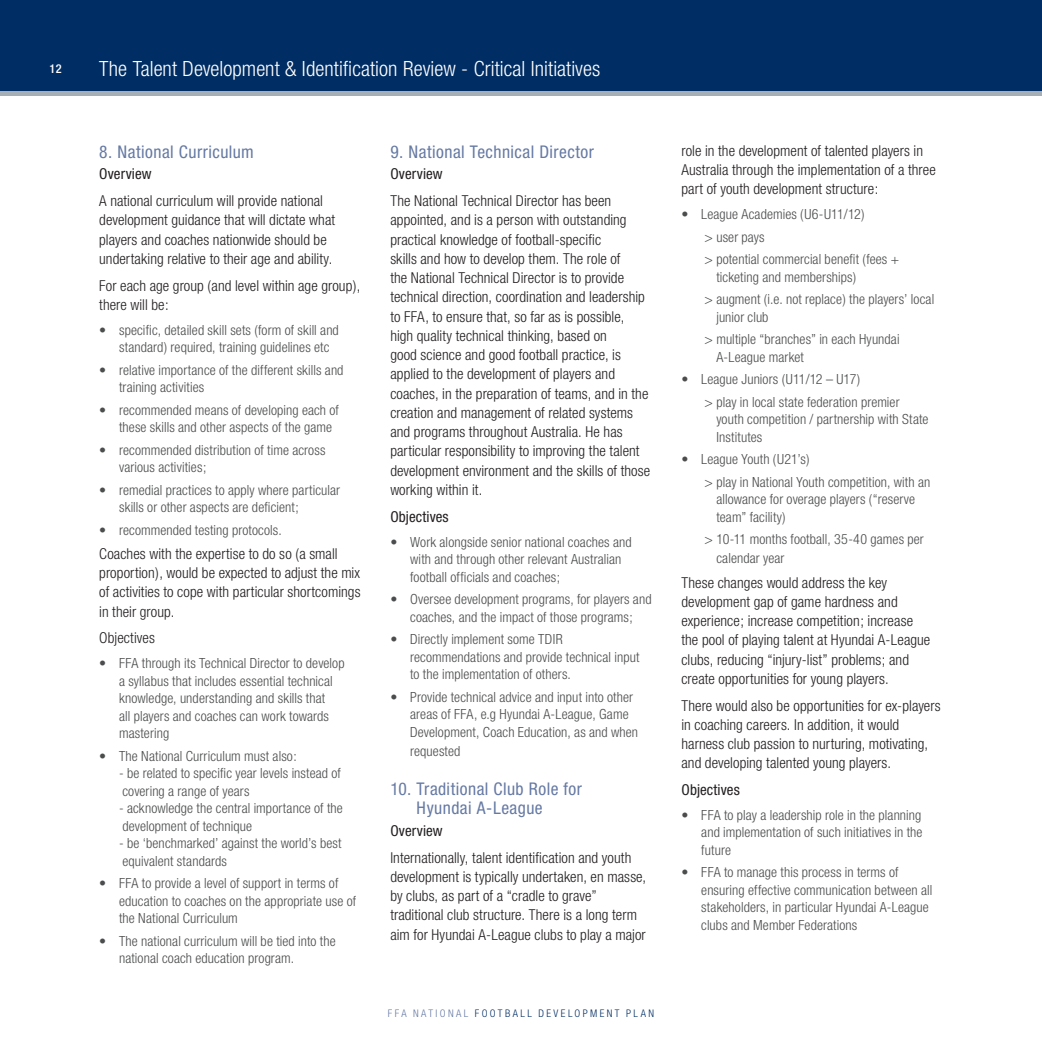
<style>
.page{position:relative;width:1042px;height:1042px;background:#fff}
.page>*{position:absolute;margin:0;border:0;box-sizing:border-box;transform-origin:0 0}
.t1{font:300 condensed 21px "Helvetica Neue";color:#fff}
.t2{font:condensed 17.5px/19.2px "Helvetica Neue";letter-spacing:.025em;color:#667aa4}
.t3{font:300 condensed 15.05px/19.2px "Helvetica Neue";letter-spacing:.005em;color:#231f20}
.t4{font:condensed 15.05px "Helvetica Neue";letter-spacing:.01em;color:#231f20}
.t5{font:300 condensed 14px/17.5px "Helvetica Neue";letter-spacing:.01em;color:#4b4c4d}
.t6{font:500 condensed 12.25px "Helvetica Neue";color:#fff}
.t7{font:300 condensed 10.5px "Helvetica Neue";letter-spacing:.23em;color:#002e64}
.s1{color:#667aa4}
</style>
<div class="page">
<div style="left:0;top:0;width:1042px;height:94px;background:#002e64"></div>
<hr style="left:0;top:92px;width:1042px;height:4px;background:#a6afb5">
<p class="t6" style="left:50px;top:61px;width:13px">12</p>
<h1 class="t1" style="left:99px;top:57px;width:502px">The Talent Development &amp; Identification Review - Critical Initiatives</h1>
<p class="t2" style="left:99px;top:142px;width:156px">8. National Curriculum</p>
<p class="t4" style="left:99px;top:165px;width:54px">Overview</p>
<p class="t3" style="left:99px;top:191px;width:237px">A national curriculum will provide national development guidance that will dictate what players and coaches nationwide should be undertaking relative to their age and ability.</p>
<p class="t3" style="left:99px;top:275px;width:263px">For each age group (and level within age group), there will be:</p>
<p class="t5" style="left:119px;top:321px;width:221px;text-indent:-20px">• specific, detailed skill sets (form of skill and standard) required, training guidelines etc</p>
<p class="t5" style="left:119px;top:361px;width:226px;text-indent:-20px">• relative importance of the different skills and training activities</p>
<p class="t5" style="left:119px;top:401px;width:221px;text-indent:-20px">• recommended means of developing each of these skills and other aspects of the game</p>
<p class="t5" style="left:119px;top:441px;width:208px;text-indent:-20px">• recommended distribution of time across various activities;</p>
<p class="t5" style="left:119px;top:481px;width:222px;text-indent:-20px">• remedial practices to apply where particular skills or other aspects are deficient;</p>
<p class="t5" style="left:99px;top:521px;width:184px">• recommended testing protocols.</p>
<p class="t3" style="left:99px;top:544px;width:263px">Coaches with the expertise to do so (a small proportion), would be expected to adjust the mix of activities to cope with particular shortcomings in their group.</p>
<p class="t3" style="left:99px;top:628px;width:57px">Objectives</p>
<p class="t5" style="left:119px;top:654px;width:227px;text-indent:-20px">• FFA through its Technical Director to develop a syllabus that includes essential technical knowledge, understanding and skills that<br>all players and coaches can work towards mastering</p>
<p class="t5" style="left:99px;top:747px;width:199px">• The National Curriculum must also:</p>
<p class="t5" style="left:119px;top:764px;width:223px">- be related to specific year levels instead of covering a range of years</p>
<p class="t5" style="left:119px;top:799px;width:225px">- acknowledge the central importance of the development of technique</p>
<p class="t5" style="left:119px;top:834px;width:224px">- be ‘benchmarked’ against the world’s best equivalent standards</p>
<p class="t5" style="left:119px;top:874px;width:238px;text-indent:-20px">• FFA to provide a level of support in terms of education to coaches on the appropriate use of the National Curriculum</p>
<p class="t5" style="left:119px;top:932px;width:218px;text-indent:-20px">• The national curriculum will be tied into the national coach education program.</p>
<p class="t2" style="left:390px;top:142px;width:205px">9. National Technical Director</p>
<p class="t4" style="left:390px;top:165px;width:54px">Overview</p>
<p class="t3" style="left:390px;top:191px;width:261px">The National Technical Director has been appointed, and is a person with outstanding practical knowledge of football-specific<br>skills and how to develop them. The role of<br>the National Technical Director is to provide technical direction, coordination and leadership to FFA, to ensure that, so far as is possible, high quality technical thinking, based on<br>good science and good football practice, is applied to the development of players and coaches, in the preparation of teams, and in the creation and management of related systems and programs throughout Australia. He has particular responsibility to improving the talent development environment and the skills of those working within it.</p>
<p class="t4" style="left:390px;top:507px;width:60px">Objectives</p>
<p class="t5" style="left:410px;top:533px;width:223px;text-indent:-20px">• Work alongside senior national coaches and with and through other relevant Australian football officials and coaches;</p>
<p class="t5" style="left:390px;top:590px;width:263px;text-align:center">• Oversee development programs, for players and coaches, and the impact of those programs;</p>
<p class="t5" style="left:410px;top:630px;width:231px;text-indent:-20px">• Directly implement some TDIR recommendations and provide technical input to the implementation of others.</p>
<p class="t5" style="left:410px;top:688px;width:229px;text-indent:-20px">• Provide technical advice and input into other areas of FFA, e.g Hyundai A-League, Game<br>Development, Coach Education, as and when</p>
<p class="t5" style="left:410px;top:742px;width:52px">requested</p>
<p class="t2" style="left:417px;top:779px;width:167px;text-indent:-26px">10. Traditional Club Role for<br>Hyundai A-League</p>
<p class="t4" style="left:390px;top:822px;width:54px">Overview</p>
<p class="t3" style="left:390px;top:847px;width:257px">Internationally, talent identification and youth development is typically undertaken, en masse, by clubs, as part of a “cradle to grave” traditional club structure. There is a long term aim for Hyundai A-League clubs to play a major</p>
<p class="t7" style="left:388px;top:1007px;width:268px"><span class="s1">FFA NATIONAL</span> FOOTBALL DEVELOPMENT PLAN</p>
<p class="t3" style="left:681px;top:141px;width:256px">role in the development of talented players in<br>Australia through the implementation of a three part of youth development structure:</p>
<p class="t5" style="left:704px;top:203px;width:196px;line-height:22.4px;text-indent:-23px">• League Academies (U6-U11/12)<br>&gt; user pays<br>&gt; potential commercial benefit (fees +</p>
<p class="t5" style="left:704px;top:265px;width:231px;line-height:22.4px;text-indent:12px">ticketing and memberships)<br>&gt; augment (i.e. not replace) the players’ local</p>
<p class="t5" style="left:704px;top:305px;width:196px;line-height:22.4px;text-indent:12px">junior club<br>&gt; multiple “branches” in each Hyundai</p>
<p class="t5" style="left:716px;top:348px;width:89px">A-League market</p>
<p class="t5" style="left:704px;top:368px;width:196px;line-height:22.4px;text-indent:-23px">• League Juniors (U11/12 – U17)<br>&gt; play in local state federation premier</p>
<p class="t5" style="left:716px;top:410px;width:214px">youth competition / partnership with State<br>Institutes</p>
<p class="t5" style="left:704px;top:448px;width:227px;line-height:22.4px;text-indent:-23px">• League Youth (U21’s)<br>&gt; play in National Youth competition, with an</p>
<p class="t5" style="left:716px;top:490px;width:200px">allowance for overage players (“reserve team” facility)</p>
<p class="t5" style="left:716px;top:529px;width:209px;line-height:19.2px;text-indent:-12px">&gt; 10-11 months football, 35-40 games per calendar year</p>
<p class="t3" style="left:681px;top:572px;width:250px">These changes would address the key development gap of game hardness and experience; increase competition; increase the pool of playing talent at Hyundai A-League clubs, reducing “injury-list” problems; and create opportunities for young players.</p>
<p class="t3" style="left:681px;top:695px;width:261px">There would also be opportunities for ex-players in coaching careers. In addition, it would harness club passion to nurturing, motivating, and developing talented young players.</p>
<p class="t4" style="left:681px;top:781px;width:60px">Objectives</p>
<p class="t5" style="left:701px;top:806px;width:223px;text-align:justify;text-indent:-20px">• FFA to play a leadership role in the planning and implementation of such initiatives in the future</p>
<p class="t5" style="left:701px;top:863px;width:232px;text-indent:-20px">• FFA to manage this process in terms of ensuring effective communication between all stakeholders, in particular Hyundai A-League clubs and Member Federations</p>
</div>
